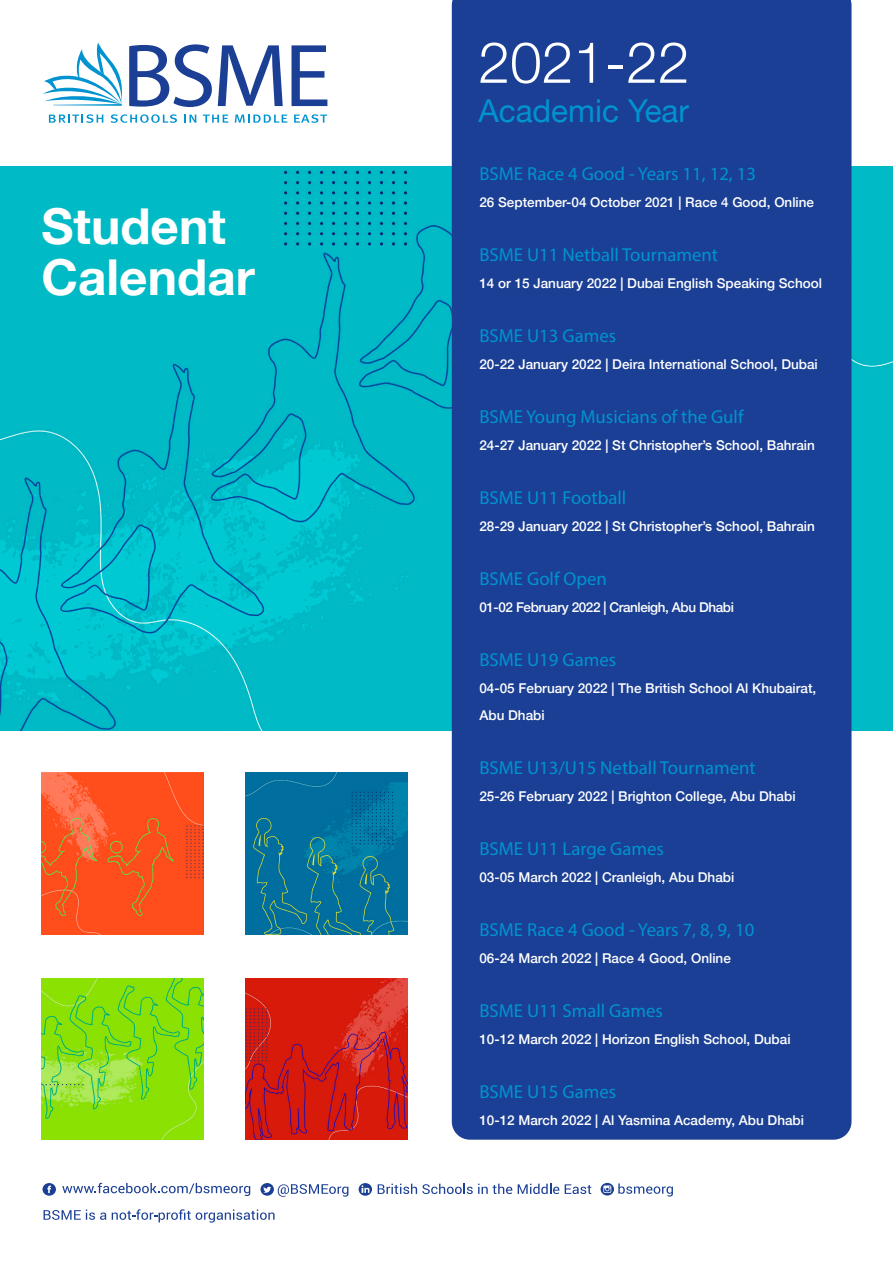
<style>
.page{position:relative;width:893px;height:1263px;background:#fff}
.page>*{position:absolute;margin:0;border:0;box-sizing:border-box;transform-origin:0 0}
.main_text{font:300 57px "Helvetica Neue";color:#fff}
.main_text-2{font:700 49.5px "Helvetica Neue";color:#fff}
.main_text-3{font:31.5px "Helvetica Neue";color:#0093d0}
.t1{font:18.75px "Myriad Pro";color:#0093d0}
.t2{font:500 13.5px/27px "Helvetica Neue";color:#fff}
.t3{font:500 13.5px "Helvetica Neue";letter-spacing:-.03em;color:#fff}
</style>
<div class="page">
<img style="left:0;top:167px;width:893px;height:563px">
<svg style="left:43px;top:43px;width:79px;height:63px"></svg>
<svg style="left:49px;top:114px;width:54px;height:9px"></svg>
<svg style="left:111px;top:114px;width:66px;height:9px"></svg>
<svg style="left:184px;top:115px;width:12px;height:8px"></svg>
<svg style="left:203px;top:115px;width:25px;height:8px"></svg>
<svg style="left:235px;top:115px;width:52px;height:8px"></svg>
<svg style="left:294px;top:114px;width:33px;height:9px"></svg>
<svg style="left:129px;top:44px;width:83px;height:63px"></svg>
<svg style="left:218px;top:45px;width:65px;height:61px"></svg>
<svg style="left:292px;top:45px;width:35px;height:61px"></svg>
<div style="left:452px;top:0;width:399px;height:1140px;background:#1b3f94"></div>
<svg style="left:62px;top:1183px;width:188px;height:13px"></svg>
<svg style="left:44px;top:1209px;width:62px;height:11px"></svg>
<svg style="left:112px;top:1209px;width:163px;height:13px"></svg>
<div style="left:43px;top:1183px;width:13px;height:13px;background:#1b3f94;border-radius:50%"></div>
<svg style="left:47px;top:1185px;width:4px;height:8px"></svg>
<svg style="left:601px;top:1183px;width:13px;height:12px"></svg>
<svg style="left:603px;top:1185px;width:8px;height:8px"></svg>
<svg style="left:359px;top:1183px;width:13px;height:13px"></svg>
<svg style="left:362px;top:1185px;width:7px;height:8px"></svg>
<svg style="left:260px;top:1183px;width:14px;height:13px"></svg>
<svg style="left:263px;top:1187px;width:8px;height:6px"></svg>
<svg style="left:278px;top:1184px;width:70px;height:13px"></svg>
<svg style="left:378px;top:1184px;width:134px;height:10px"></svg>
<svg style="left:518px;top:1184px;width:41px;height:10px"></svg>
<svg style="left:565px;top:1184px;width:26px;height:10px"></svg>
<svg style="left:618px;top:1183px;width:55px;height:13px"></svg>
<img style="left:41px;top:978px;width:162px;height:162px">
<img style="left:41px;top:773px;width:162px;height:161px">
<img style="left:246px;top:978px;width:161px;height:161px">
<img style="left:246px;top:773px;width:161px;height:161px">
<p class="main_text-2" style="left:41px;top:187px;width:186px">Student</p>
<p class="main_text-2" style="left:41px;top:238px;width:215px">Calendar</p>
<p class="main_text" style="left:478px;top:16px;width:213px">2021-22</p>
<p class="main_text-3" style="left:478px;top:88px;width:212px">Academic Year</p>
<p class="t1" style="left:479px;top:162px;width:278px">BSME Race 4 Good - Years 11, 12, 13</p>
<p class="t2" style="left:479px;top:187px;width:336px">26 September-04 October 2021 | Race 4 Good, Online</p>
<p class="t1" style="left:479px;top:243px;width:240px">BSME U11 Netball Tournament</p>
<p class="t2" style="left:479px;top:268px;width:344px">14 or 15 January 2022 | Dubai English Speaking School</p>
<p class="t1" style="left:479px;top:324px;width:138px">BSME U13 Games</p>
<p class="t2" style="left:479px;top:349px;width:340px">20-22 January 2022 | Deira International School, Dubai</p>
<p class="t1" style="left:479px;top:405px;width:265px">BSME Young Musicians of the Gulf</p>
<p class="t2" style="left:479px;top:430px;width:337px">24-27 January 2022 | St Christopher s’ School, Bahrain</p>
<p class="t1" style="left:479px;top:486px;width:148px">BSME U11 Football</p>
<p class="t2" style="left:479px;top:511px;width:337px">28-29 January 2022 | St Christopher s’ School, Bahrain</p>
<p class="t1" style="left:479px;top:567px;width:129px">BSME Golf Open</p>
<p class="t3" style="left:479px;top:596px;width:256px">01-02 February 2022 | Cranleigh, Abu Dhabi</p>
<p class="t1" style="left:479px;top:648px;width:138px">BSME U19 Games</p>
<p class="t2" style="left:479px;top:673px;width:338px">04-05 February 2022 | The British School Al Khubairat,<br>Abu Dhabi</p>
<p class="t1" style="left:479px;top:756px;width:278px">BSME U13/U15 Netball Tournament</p>
<p class="t2" style="left:479px;top:781px;width:318px">25-26 February 2022 | Brighton College, Abu Dhabi</p>
<p class="t1" style="left:479px;top:837px;width:186px">BSME U11 Large Games</p>
<p class="t2" style="left:479px;top:862px;width:256px">03-05 March 2022 | Cranleigh, Abu Dhabi</p>
<p class="t1" style="left:479px;top:918px;width:276px">BSME Race 4 Good - Years 7, 8, 9, 10</p>
<p class="t2" style="left:479px;top:943px;width:253px">06-24 March 2022 | Race 4 Good, Online</p>
<p class="t1" style="left:479px;top:999px;width:185px">BSME U11 Small Games</p>
<p class="t2" style="left:479px;top:1024px;width:313px">10-12 March 2022 | Horizon English School, Dubai</p>
<p class="t1" style="left:479px;top:1080px;width:138px">BSME U15 Games</p>
<p class="t2" style="left:479px;top:1105px;width:326px">10-12 March 2022 | Al Yasmina Academy, Abu Dhabi</p>
</div>
